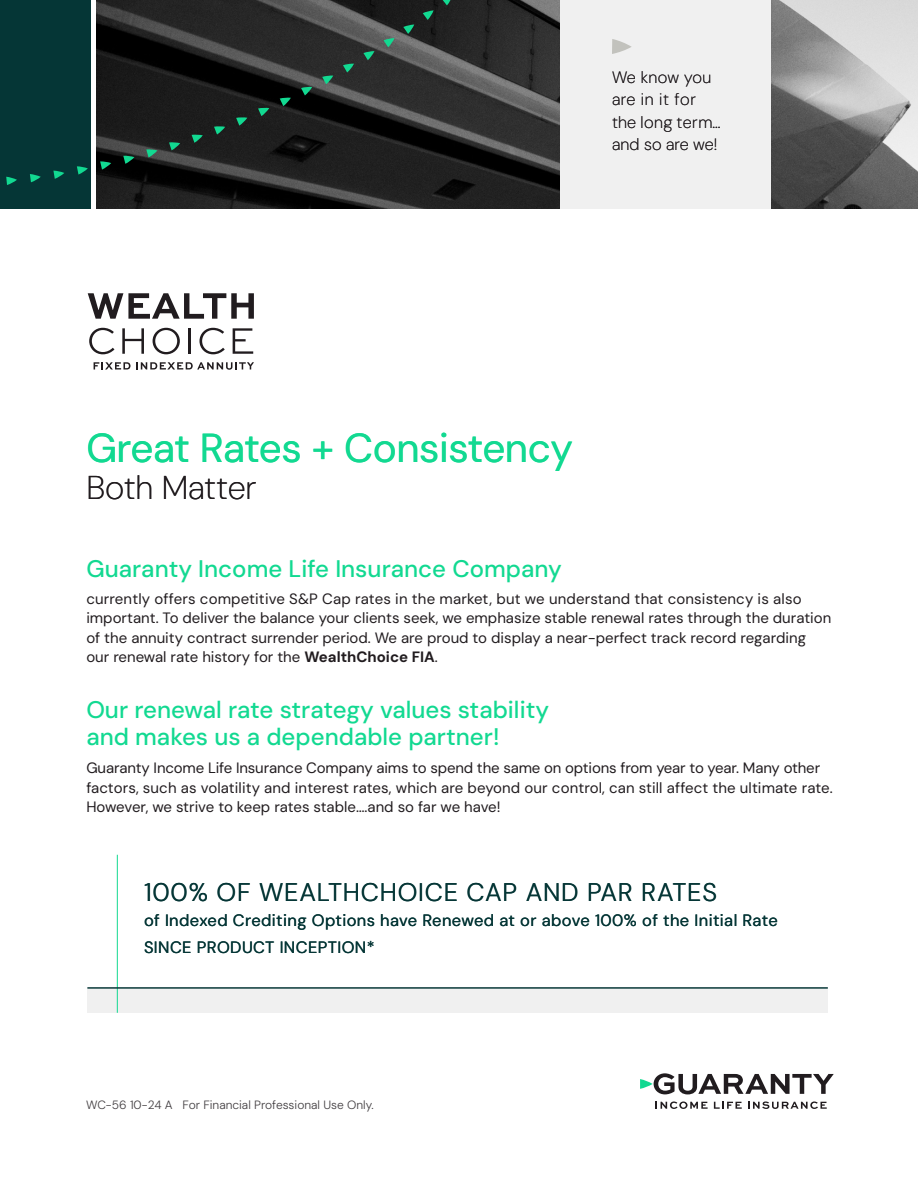
<style>
.page{position:relative;width:918px;height:1188px;background:#fff}
.page>*{position:absolute;margin:0;border:0;box-sizing:border-box;transform-origin:0 0}
.t1{font:40.5px "DM Sans";letter-spacing:-.01em;color:#12d991}
.t2{font:200 33px "DM Sans";color:#211c1f}
.t3{font:300 25.5px "DM Sans";letter-spacing:.03em;color:#053636}
.t4{font:500 24px/27px "DM Sans";color:#12d991}
.t5{font:16.5px/27px "DM Sans";letter-spacing:.025em;color:#053636}
.t6{font:200 16.5px/22.5px "DM Sans";letter-spacing:.02em;color:#211c1f}
.t7{font:15px/19.5px "DM Sans";color:#211c1f}
.t8{font:300 12px "DM Sans";color:#423e41}
.s1{font-weight:700}
</style>
<div class="page">
<img style="left:97px;top:0;width:821px;height:209px">
<div style="left:0;top:0;width:91px;height:218px;background:#053636"></div>
<div style="left:560px;top:0;width:211px;height:211px;background:#f0f0f0"></div>
<div style="left:87px;top:989px;width:741px;height:24px;background:#f0f0f0"></div>
<svg style="left:612px;top:39px;width:20px;height:15px"></svg>
<svg style="left:6px;top:177px;width:11px;height:8px"></svg>
<svg style="left:30px;top:174px;width:11px;height:8px"></svg>
<svg style="left:53px;top:171px;width:11px;height:8px"></svg>
<svg style="left:77px;top:166px;width:11px;height:9px"></svg>
<svg style="left:100px;top:161px;width:11px;height:9px"></svg>
<svg style="left:123px;top:156px;width:11px;height:8px"></svg>
<svg style="left:146px;top:149px;width:11px;height:8px"></svg>
<svg style="left:169px;top:142px;width:11px;height:8px"></svg>
<svg style="left:192px;top:134px;width:11px;height:9px"></svg>
<svg style="left:214px;top:126px;width:11px;height:9px"></svg>
<svg style="left:236px;top:117px;width:11px;height:9px"></svg>
<svg style="left:258px;top:108px;width:11px;height:8px"></svg>
<svg style="left:280px;top:97px;width:11px;height:9px"></svg>
<svg style="left:301px;top:87px;width:11px;height:8px"></svg>
<svg style="left:322px;top:75px;width:11px;height:9px"></svg>
<svg style="left:343px;top:64px;width:11px;height:9px"></svg>
<svg style="left:363px;top:51px;width:11px;height:9px"></svg>
<svg style="left:384px;top:38px;width:11px;height:9px"></svg>
<svg style="left:403px;top:25px;width:11px;height:9px"></svg>
<svg style="left:423px;top:10px;width:11px;height:10px"></svg>
<svg style="left:442px;top:0;width:11px;height:5px"></svg>
<div style="left:0;top:209px;width:918px;height:54px;background:#fff"></div>
<svg style="left:656px;top:1101px;width:52px;height:8px"></svg>
<svg style="left:714px;top:1102px;width:28px;height:7px"></svg>
<svg style="left:748px;top:1101px;width:79px;height:8px"></svg>
<svg style="left:640px;top:1073px;width:194px;height:21px"></svg>
<svg style="left:88px;top:293px;width:166px;height:26px"></svg>
<svg style="left:89px;top:328px;width:25px;height:26px"></svg>
<svg style="left:122px;top:328px;width:22px;height:26px"></svg>
<svg style="left:153px;top:328px;width:27px;height:26px"></svg>
<hr style="left:188px;top:328px;width:3px;height:26px;background:#211c1f">
<svg style="left:199px;top:328px;width:26px;height:26px"></svg>
<svg style="left:233px;top:328px;width:20px;height:26px"></svg>
<svg style="left:94px;top:362px;width:36px;height:8px"></svg>
<svg style="left:136px;top:362px;width:118px;height:8px"></svg>
<hr style="left:117px;top:855px;width:1px;height:158px;background:#12d991">
<hr style="left:87px;top:987px;width:741px;height:2px;background:#053636">
<p class="t6" style="left:612px;top:66px;width:110px">We know you are in it for the long term... and so are we!</p>
<h1 class="t1" style="left:86px;top:423px;width:488px">Great Rates + Consistency</h1>
<h2 class="t2" style="left:86px;top:468px;width:172px">Both Matter</h2>
<h3 class="t4" style="left:86px;top:555px;width:477px">Guaranty Income Life Insurance Company</h3>
<p class="t7" style="left:86px;top:589px;width:747px">currently offers competitive S&amp;P Cap rates in the market, but we understand that consistency is also important. To deliver the balance your clients seek, we emphasize stable renewal rates through the duration of the annuity contract surrender period. We are proud to display a near-perfect track record regarding our renewal rate history for the <span class="s1">WealthChoice FIA</span>.</p>
<h3 class="t4" style="left:86px;top:696px;width:464px">Our renewal rate strategy values stability and makes us a dependable partner!</h3>
<p class="t7" style="left:86px;top:758px;width:748px">Guaranty Income Life Insurance Company aims to spend the same on options from year to year. Many other factors, such as volatility and interest rates, which are beyond our control, can still affect the ultimate rate.<br>However, we strive to keep rates stable….and so far we have!</p>
<h3 class="t3" style="left:144px;top:876px;width:575px">100% OF WEALTHCHOICE CAP AND PAR RATES</h3>
<p class="t5" style="left:144px;top:907px;width:635px">of Indexed Crediting Options have Renewed at or above 100% of the Initial Rate<br>SINCE PRODUCT INCEPTION*</p>
<p class="t8" style="left:86px;top:1097px;width:289px">WC-56 10-24 A For Financial Professional Use Only.</p>
</div>
